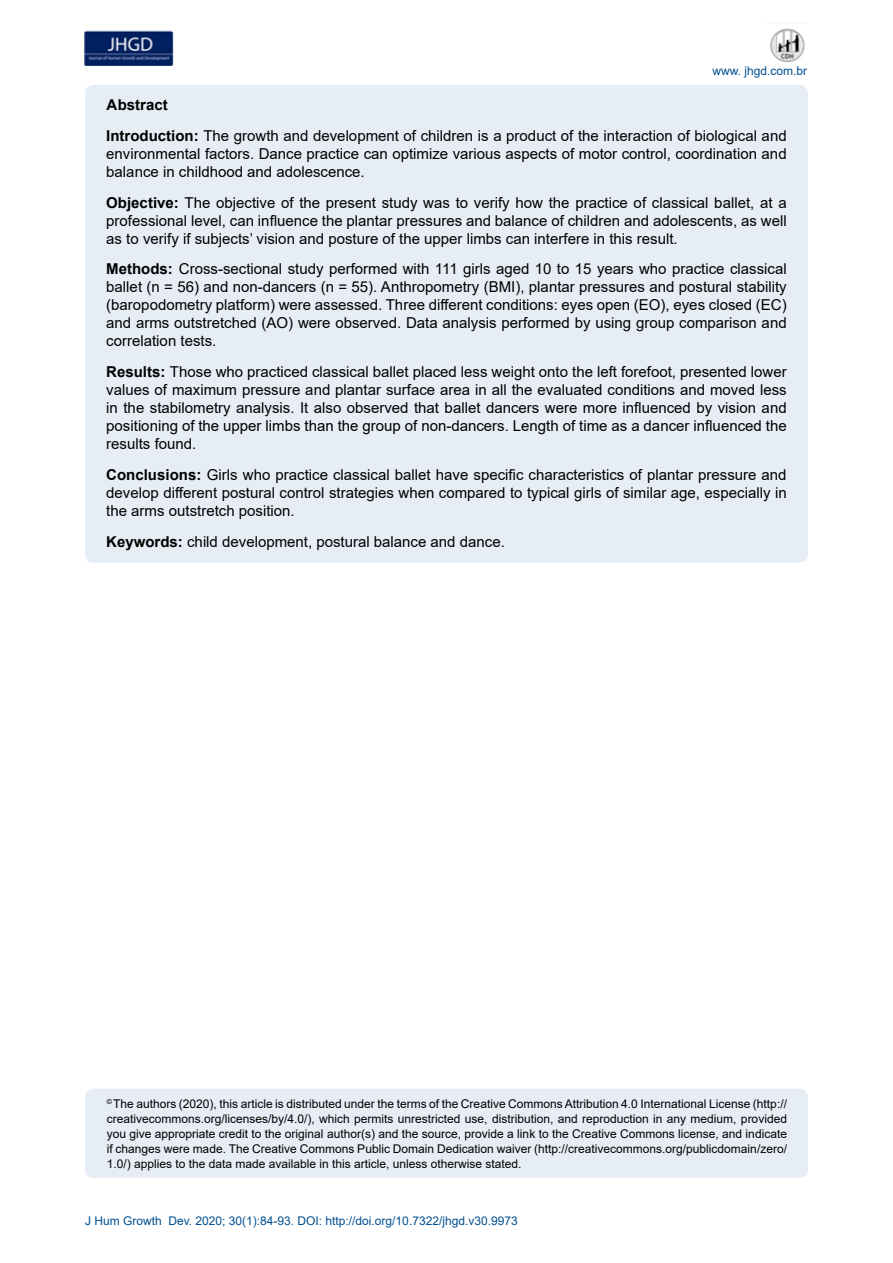
<style>
.page{position:relative;width:893px;height:1263px;background:#fff}
.page>*{position:absolute;margin:0;border:0;box-sizing:border-box;transform-origin:0 0}
.t1{font:15px/18px "Arial";color:#000;text-align:justify}
.t2{font:12px/15px "Arial";color:#000;text-align:justify}
.t3{font:12px "Arial";color:#004f91}
.s1{font-weight:700}
</style>
<div class="page">
<img style="left:84px;top:30px;width:90px;height:36px">
<img style="left:770px;top:28px;width:35px;height:34px">
<div style="left:85px;top:1089px;width:723px;height:89px;background:#e6edf4;border-radius:9px"></div>
<div style="left:85px;top:85px;width:723px;height:478px;background:#e6edf4;border-radius:8px"></div>
<p class="t3" style="left:712px;top:62px;width:96px">www. jhgd.com.br</p>
<p class="t1" style="left:106px;top:89px;width:682px;line-height:30.8px"><span class="s1">Abstract<br>Introduction:</span> The growth and development of children is a product of the interaction of biological and</p>
<p class="t1" style="left:106px;top:145px;width:682px">environmental factors. Dance practice can optimize various aspects of motor control, coordination and balance in childhood and adolescence.</p>
<p class="t1" style="left:106px;top:193px;width:682px"><span class="s1">Objective:</span> The objective of the present study was to verify how the practice of classical ballet, at a professional level, can influence the plantar pressures and balance of children and adolescents, as well as to verify if subjects’ vision and posture of the upper limbs can interfere in this result.</p>
<p class="t1" style="left:106px;top:260px;width:682px"><span class="s1">Methods:</span> Cross-sectional study performed with 111 girls aged 10 to 15 years who practice classical ballet (n = 56) and non-dancers (n = 55). Anthropometry (BMI), plantar pressures and postural stability (baropodometry platform) were assessed. Three different conditions: eyes open (EO), eyes closed (EC) and arms outstretched (AO) were observed. Data analysis performed by using group comparison and correlation tests.</p>
<p class="t1" style="left:106px;top:363px;width:682px"><span class="s1">Results:</span> Those who practiced classical ballet placed less weight onto the left forefoot, presented lower values of maximum pressure and plantar surface area in all the evaluated conditions and moved less in the stabilometry analysis. It also observed that ballet dancers were more influenced by vision and positioning of the upper limbs than the group of non-dancers. Length of time as a dancer influenced the results found.</p>
<p class="t1" style="left:106px;top:466px;width:682px"><span class="s1">Conclusions:</span> Girls who practice classical ballet have specific characteristics of plantar pressure and develop different postural control strategies when compared to typical girls of similar age, especially in the arms outstretch position.</p>
<p class="t1" style="left:106px;top:532px;width:400px"><span class="s1">Keywords:</span> child development, postural balance and dance.</p>
<p class="t2" style="left:107px;top:1096px;width:682px"><sup>©</sup> The authors (2020), this article is distributed under the terms of the Creative Commons Attribution 4.0 International License (http:// creativecommons.org/licenses/by/4.0/), which permits unrestricted use, distribution, and reproduction in any medium, provided you give appropriate credit to the original author(s) and the source, provide a link to the Creative Commons license, and indicate if changes were made. The Creative Commons Public Domain Dedication waiver (http://creativecommons.org/publicdomain/zero/ 1.0/) applies to the data made available in this article, unless otherwise stated.</p>
<p class="t3" style="left:85px;top:1212px;width:434px">J Hum Growth Dev. 2020; 30(1):84-93. DOI: http://doi.org/10.7322/jhgd.v30.9973</p>
</div>
